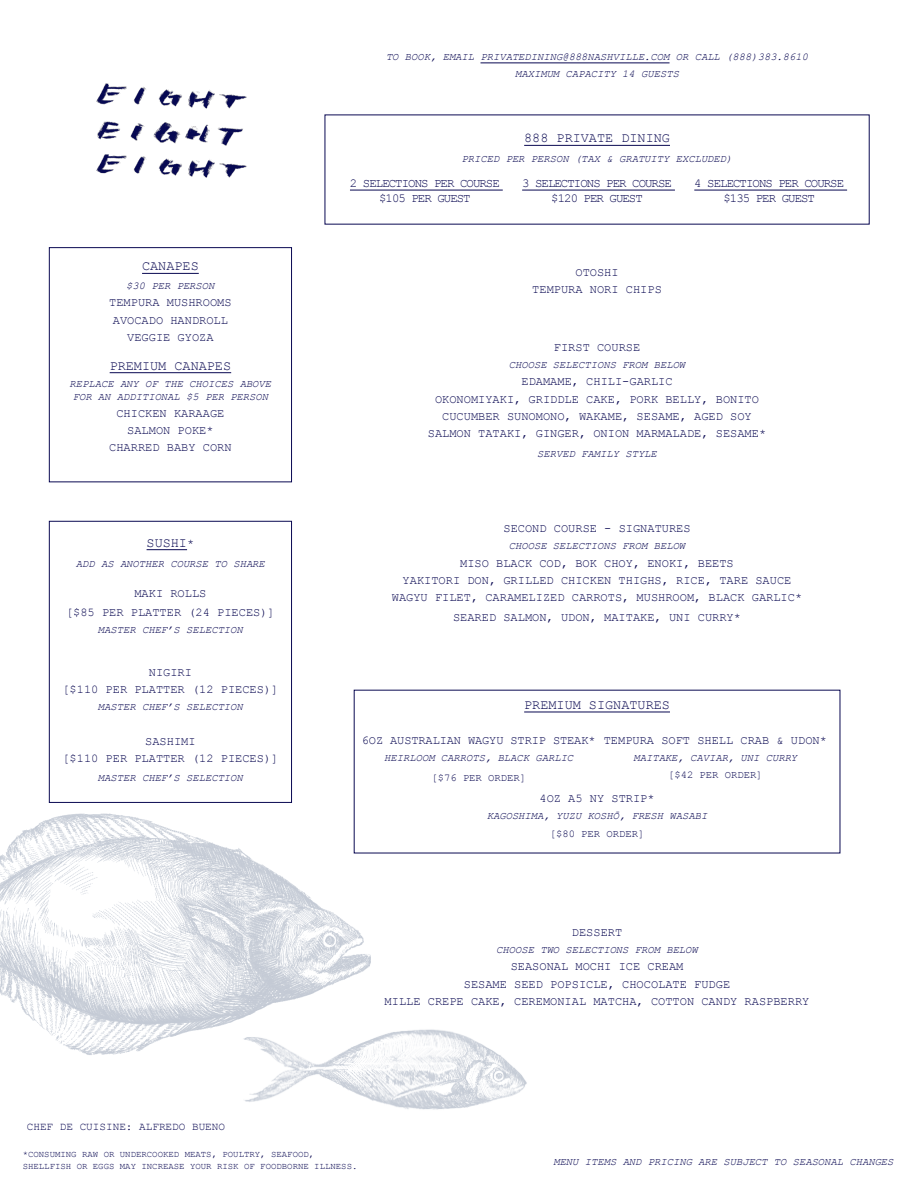
<style>
.page{position:relative;width:918px;height:1188px;background:#fff}
.page>*{position:absolute;margin:0;border:0;box-sizing:border-box;transform-origin:0 0}
.Item_Description{font:13.5px "Courier New";color:#0a0952}
.t1{font:12.3px/14.9px "Courier New";letter-spacing:-.075em;color:#0a0952;text-align:center}
.Item_Description-2{font:12px "Courier New";color:#0a0952}
.Item_Description-3{font:10.95px "Courier New";color:#0a0952}
.Item_Description-4{font:italic 10.5px "Courier New";color:#0a0952}
.Item_Description-5{font:10.5px "Courier New";color:#0a0952}
.Item_Description-6{font:9px/12px "Courier New";color:#0a0952}
.s1{font-size:12px}
</style>
<div class="page">
<div style="left:49px;top:247px;width:243px;height:235px;border:1px solid #0a0952"></div>
<img style="left:0;top:797px;width:511px;height:258px">
<img style="left:148px;top:1003px;width:379px;height:107px">
<hr style="left:142px;top:273px;width:57px;height:1px;background:#0a0952">
<hr style="left:110px;top:372px;width:121px;height:1px;background:#0a0952">
<div style="left:49px;top:521px;width:243px;height:282px;border:1px solid #0a0952"></div>
<hr style="left:147px;top:549px;width:40px;height:1px;background:#0a0952">
<hr style="left:524px;top:712px;width:146px;height:1px;background:#0a0952">
<hr style="left:524px;top:145px;width:146px;height:1px;background:#0a0952">
<hr style="left:350px;top:190px;width:153px;height:1px;background:#0a0952">
<hr style="left:522px;top:190px;width:153px;height:1px;background:#0a0952">
<hr style="left:694px;top:190px;width:153px;height:1px;background:#0a0952">
<img style="left:96px;top:83px;width:151px;height:95px">
<hr style="left:481px;top:63px;width:189px;height:1px;background:#0a0952">
<p class="Item_Description-4" style="left:386px;top:50px;width:424px">TO BOOK, EMAIL PRIVATEDINING@888NASHVILLE.COM OR CALL (888)383.8610</p>
<p class="Item_Description-4" style="left:515px;top:66px;width:165px">MAXIMUM CAPACITY 14 GUESTS</p>
<p class="Item_Description" style="left:524px;top:130px;width:147px">888 PRIVATE DINING</p>
<p class="Item_Description-4" style="left:462px;top:152px;width:272px">PRICED PER PERSON (TAX &amp; GRATUITY EXCLUDED)</p>
<p class="Item_Description" style="left:142px;top:258px;width:58px">CANAPES</p>
<p class="Item_Description-4" style="left:126px;top:279px;width:90px">$30 PER PERSON</p>
<p class="Item_Description-2" style="left:109px;top:295px;width:124px">TEMPURA MUSHROOMS</p>
<p class="Item_Description-2" style="left:113px;top:312px;width:117px">AVOCADO HANDROLL</p>
<p class="Item_Description-2" style="left:127px;top:330px;width:88px">VEGGIE GYOZA</p>
<p class="Item_Description" style="left:110px;top:357px;width:123px">PREMIUM CANAPES</p>
<p class="Item_Description-4" style="left:70px;top:376px;width:203px">REPLACE ANY OF THE CHOICES ABOVE</p>
<p class="Item_Description-4" style="left:73px;top:389px;width:197px">FOR AN ADDITIONAL $5 PER PERSON</p>
<p class="Item_Description-2" style="left:116px;top:406px;width:109px">CHICKEN KARAAGE</p>
<p class="Item_Description-2" style="left:127px;top:423px;width:88px">SALMON POKE*</p>
<p class="Item_Description-2" style="left:109px;top:440px;width:124px">CHARRED BABY CORN</p>
<p class="Item_Description" style="left:147px;top:534px;width:49px">SUSHI<span class="s1">*</span></p>
<p class="Item_Description-4" style="left:76px;top:556px;width:191px">ADD AS ANOTHER COURSE TO SHARE</p>
<p class="Item_Description-2" style="left:134px;top:585px;width:74px">MAKI ROLLS</p>
<p class="Item_Description-2" style="left:66px;top:605px;width:210px">[$85 PER PLATTER (24 PIECES)]</p>
<p class="Item_Description-4" style="left:98px;top:623px;width:146px">MASTER CHEF’S SELECTION</p>
<p class="Item_Description-2" style="left:149px;top:665px;width:45px">NIGIRI</p>
<p class="Item_Description-2" style="left:62px;top:682px;width:217px">[$110 PER PLATTER (12 PIECES)]</p>
<p class="Item_Description-4" style="left:98px;top:700px;width:146px">MASTER CHEF’S SELECTION</p>
<p class="Item_Description-2" style="left:145px;top:734px;width:52px">SASHIMI</p>
<p class="Item_Description-2" style="left:62px;top:751px;width:217px">[$110 PER PLATTER (12 PIECES)]</p>
<p class="Item_Description-4" style="left:98px;top:771px;width:146px">MASTER CHEF’S SELECTION</p>
<p class="t1" style="left:350px;top:176px;width:151px">2 SELECTIONS PER COURSE $105 PER GUEST</p>
<p class="t1" style="left:522px;top:176px;width:151px">3 SELECTIONS PER COURSE $120 PER GUEST</p>
<p class="t1" style="left:694px;top:176px;width:151px">4 SELECTIONS PER COURSE $135 PER GUEST</p>
<p class="Item_Description-2" style="left:575px;top:265px;width:45px">OTOSHI</p>
<p class="Item_Description-2" style="left:532px;top:282px;width:131px">TEMPURA NORI CHIPS</p>
<p class="Item_Description-2" style="left:554px;top:340px;width:88px">FIRST COURSE</p>
<p class="Item_Description-4" style="left:509px;top:358px;width:178px">CHOOSE SELECTIONS FROM BELOW</p>
<p class="Item_Description-2" style="left:521px;top:374px;width:153px">EDAMAME, CHILI-GARLIC</p>
<p class="Item_Description-2" style="left:435px;top:391px;width:326px">OKONOMIYAKI, GRIDDLE CAKE, PORK BELLY, BONITO</p>
<p class="Item_Description-2" style="left:442px;top:409px;width:311px">CUCUMBER SUNOMONO, WAKAME, SESAME, AGED SOY</p>
<p class="Item_Description-2" style="left:428px;top:426px;width:340px">SALMON TATAKI, GINGER, ONION MARMALADE, SESAME*</p>
<p class="Item_Description-4" style="left:537px;top:447px;width:121px">SERVED FAMILY STYLE</p>
<p class="Item_Description-2" style="left:503px;top:521px;width:189px">SECOND COURSE - SIGNATURES</p>
<p class="Item_Description-4" style="left:509px;top:539px;width:178px">CHOOSE SELECTIONS FROM BELOW</p>
<p class="Item_Description-2" style="left:460px;top:556px;width:275px">MISO BLACK COD, BOK CHOY, ENOKI, BEETS</p>
<p class="Item_Description-2" style="left:403px;top:573px;width:390px">YAKITORI DON, GRILLED CHICKEN THIGHS, RICE, TARE SAUCE</p>
<p class="Item_Description-2" style="left:392px;top:590px;width:412px">WAGYU FILET, CARAMELIZED CARROTS, MUSHROOM, BLACK GARLIC*</p>
<p class="Item_Description-2" style="left:453px;top:609px;width:290px">SEARED SALMON, UDON, MAITAKE, UNI CURRY*</p>
<p class="Item_Description" style="left:524px;top:696px;width:147px">PREMIUM SIGNATURES</p>
<p class="Item_Description-2" style="left:362px;top:733px;width:235px">6OZ AUSTRALIAN WAGYU STRIP STEAK*</p>
<p class="Item_Description-4" style="left:384px;top:751px;width:191px">HEIRLOOM CARROTS, BLACK GARLIC</p>
<p class="Item_Description-5" style="left:432px;top:771px;width:96px">[$76 PER ORDER]</p>
<p class="Item_Description-2" style="left:604px;top:733px;width:225px">TEMPURA SOFT SHELL CRAB &amp; UDON*</p>
<p class="Item_Description-4" style="left:633px;top:751px;width:165px">MAITAKE, CAVIAR, UNI CURRY</p>
<p class="Item_Description-5" style="left:668px;top:769px;width:96px">[$42 PER ORDER]</p>
<p class="Item_Description-2" style="left:539px;top:791px;width:117px">4OZ A5 NY STRIP*</p>
<p class="Item_Description-4" style="left:487px;top:809px;width:222px">KAGOSHIMA, YUZU KOSHŌ, FRESH WASABI</p>
<p class="Item_Description-5" style="left:550px;top:827px;width:96px">[$80 PER ORDER]</p>
<p class="Item_Description-2" style="left:572px;top:925px;width:52px">DESSERT</p>
<p class="Item_Description-4" style="left:496px;top:943px;width:203px">CHOOSE TWO SELECTIONS FROM BELOW</p>
<p class="Item_Description-2" style="left:511px;top:959px;width:174px">SEASONAL MOCHI ICE CREAM</p>
<p class="Item_Description-2" style="left:464px;top:977px;width:268px">SESAME SEED POPSICLE, CHOCOLATE FUDGE</p>
<p class="Item_Description-2" style="left:385px;top:994px;width:426px">MILLE CREPE CAKE, CEREMONIAL MATCHA, COTTON CANDY RASPBERRY</p>
<p class="Item_Description-3" style="left:27px;top:1120px;width:200px">CHEF DE CUISINE: ALFREDO BUENO</p>
<p class="Item_Description-6" style="left:23px;top:1148px;width:336px">*CONSUMING RAW OR UNDERCOOKED MEATS, POULTRY, SEAFOOD,<br>SHELLFISH OR EGGS MAY INCREASE YOUR RISK OF FOODBORNE ILLNESS.</p>
<p class="Item_Description-4" style="left:553px;top:1154px;width:342px">MENU ITEMS AND PRICING ARE SUBJECT TO SEASONAL CHANGES</p>
</div>
